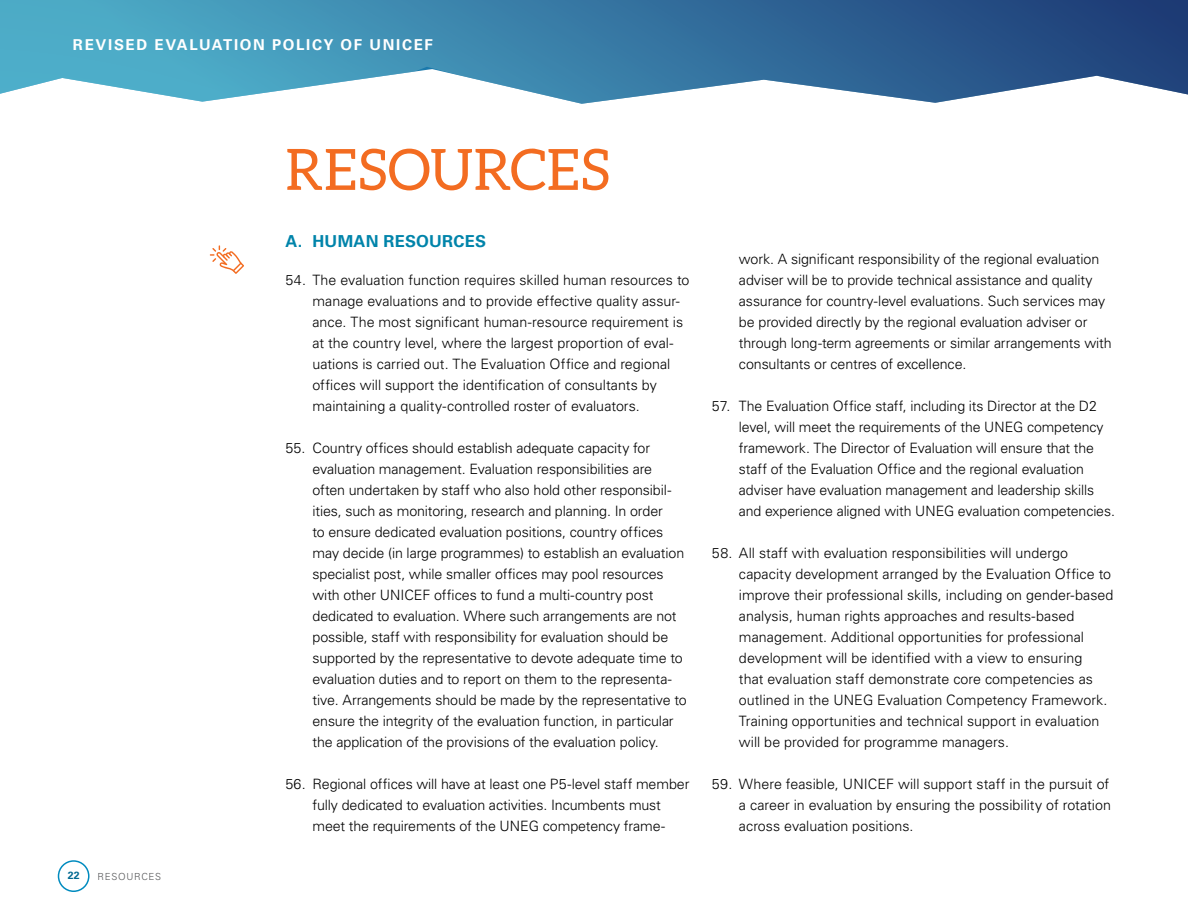
<style>
.page{position:relative;width:1188px;height:918px;background:#fff}
.page>*{position:absolute;margin:0;border:0;box-sizing:border-box;transform-origin:0 0}
.t1{font:57px "Aleo";letter-spacing:.01em;color:#f36c21}
.t2{font:700 16.5px "Univers LT Pro 65";letter-spacing:.015em;color:#0084aa}
.t3{font:700 15px "Univers LT Pro 65";letter-spacing:.11em;color:#fff}
.t4{font:300 14.25px/21px "Univers LT Pro 45";letter-spacing:-.005em;color:#000}
.t5{font:700 10.5px "Univers LT Pro 65";color:#006991}
.t6{font:300 9.75px "Univers LT Pro 45";letter-spacing:.075em;color:#58595b}
</style>
<div class="page">
<div style="left:58px;top:860px;width:32px;height:32px;border:2px solid #008bbf;border-radius:50%"></div>
<svg style="left:0;top:0;width:1188px;height:104px;background:#558eb2"></svg>
<svg style="left:210px;top:245px;width:34px;height:29px"></svg>
<p class="t3" style="left:73px;top:36px;width:361px">REVISED EVALUATION POLICY OF UNICEF</p>
<p class="t5" style="left:68px;top:869px;width:13px">22</p>
<p class="t6" style="left:98px;top:871px;width:65px">RESOURCES</p>
<h1 class="t1" style="left:285px;top:138px;width:326px">RESOURCES</h1>
<p class="t2" style="left:285px;top:231px;width:202px">A. HUMAN RESOURCES</p>
<p class="t4" style="left:312px;top:269px;width:379px;text-indent:-27px">54. The evaluation function requires skilled human resources to manage evaluations and to provide effective quality assur&shy;ance. The most significant human-resource requirement is at the country level, where the largest proportion of eval&shy;uations is carried out. The Evaluation Office and regional offices will support the identification of consultants by maintaining a quality-controlled roster of evaluators.</p>
<p class="t4" style="left:312px;top:437px;width:376px;text-indent:-27px">55. Country offices should establish adequate capacity for evaluation management. Evaluation responsibilities are often undertaken by staff who also hold other responsibil&shy;ities, such as monitoring, research and planning. In order<br>to ensure dedicated evaluation positions, country offices may decide (in large programmes) to establish an evaluation specialist post, while smaller offices may pool resources with other UNICEF offices to fund a multi-country post dedicated to evaluation. Where such arrangements are not possible, staff with responsibility for evaluation should be supported by the representative to devote adequate time to evaluation duties and to report on them to the representa&shy;tive. Arrangements should be made by the representative to ensure the integrity of the evaluation function, in particular the application of the provisions of the evaluation policy.</p>
<p class="t4" style="left:285px;top:774px;width:406px;text-align:center">56. Regional offices will have at least one P5-level staff member fully dedicated to evaluation activities. Incumbents must<br>meet the requirements of the UNEG competency frame-</p>
<p class="t4" style="left:739px;top:249px;width:374px">work. A significant responsibility of the regional evaluation adviser will be to provide technical assistance and quality assurance for country-level evaluations. Such services may be provided directly by the regional evaluation adviser or through long-term agreements or similar arrangements with consultants or centres of excellence.</p>
<p class="t4" style="left:739px;top:395px;width:377px;text-indent:-27px">57. The Evaluation Office staff, including its Director at the D2 level, will meet the requirements of the UNEG competency framework. The Director of Evaluation will ensure that the staff of the Evaluation Office and the regional evaluation adviser have evaluation management and leadership skills and experience aligned with UNEG evaluation competencies.</p>
<p class="t4" style="left:739px;top:542px;width:376px;text-indent:-27px">58. All staff with evaluation responsibilities will undergo capacity development arranged by the Evaluation Office to improve their professional skills, including on gender-based analysis, human rights approaches and results-based management. Additional opportunities for professional development will be identified with a view to ensuring<br>that evaluation staff demonstrate core competencies as outlined in the UNEG Evaluation Competency Framework.<br>Training opportunities and technical support in evaluation will be provided for programme managers.</p>
<p class="t4" style="left:739px;top:773px;width:374px;text-indent:-27px">59. Where feasible, UNICEF will support staff in the pursuit of a career in evaluation by ensuring the possibility of rotation across evaluation positions.</p>
</div>
